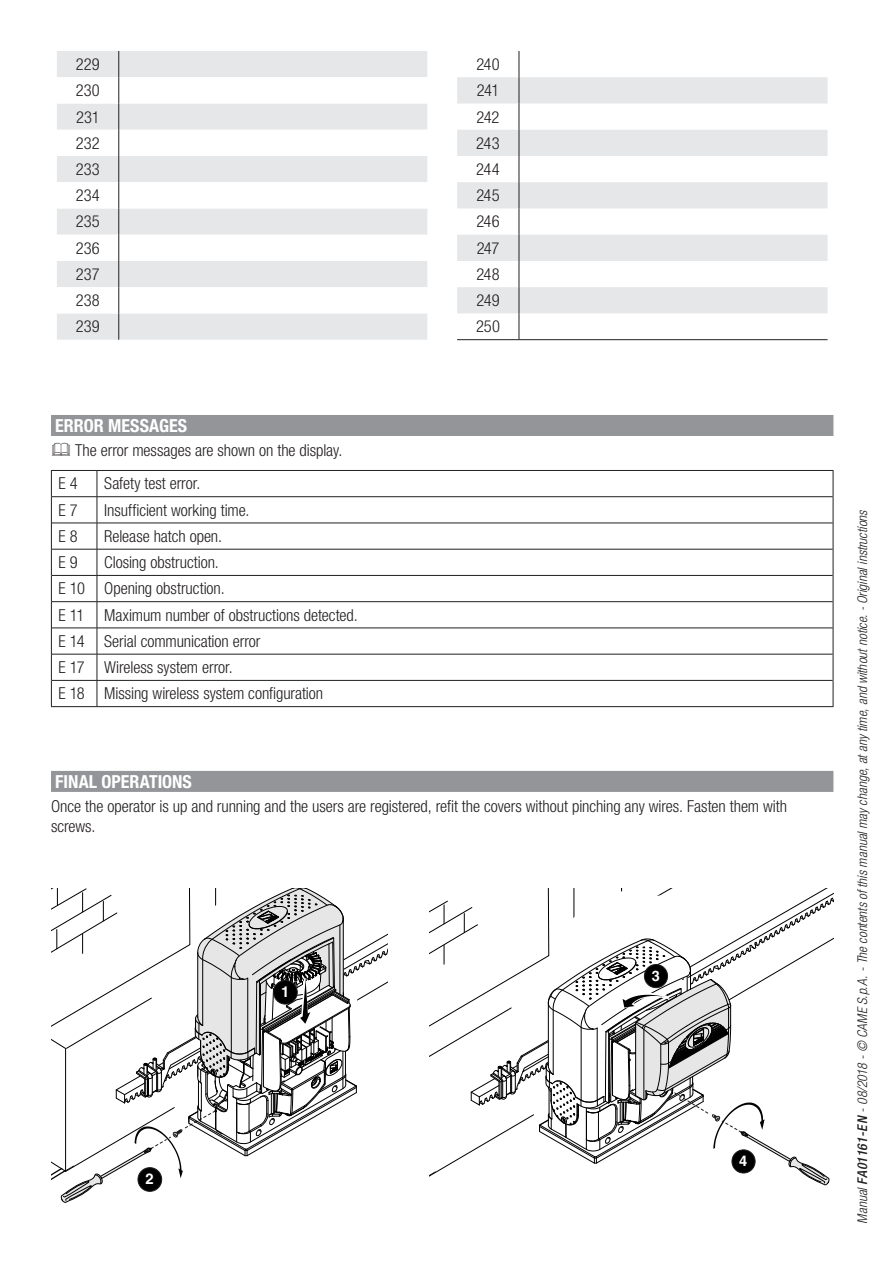
<style>
.page{position:relative;width:893px;height:1263px;background:#fff}
.page>*{position:absolute;margin:0;border:0;box-sizing:border-box;transform-origin:0 0}
.Lingua_su_grigio{font:700 condensed 18px "Helvetica Neue LTW1 G";color:#fff}
.t1{font:300 condensed 16.5px/19.8px "Helvetica Neue LTW1 G";letter-spacing:-.005em;color:#231f20}
.t2{font:700 14.85px "Helvetica";color:#fff}
.t3{font:700 14.55px "Helvetica";color:#fff}
.t4{font:italic 300 condensed 13.5px "Helvetica Neue LTW1 G";color:#231f20}
.s1{font-weight:500}
</style>
<div class="page">
<div style="left:57px;top:51px;width:370px;height:289px;background:#e6e7e9"></div>
<svg style="left:57px;top:77px;width:370px;height:236px"></svg>
<svg style="left:118px;top:51px;width:1px;height:289px"></svg>
<svg style="left:457px;top:77px;width:371px;height:236px;fill:#e6e7e9"></svg>
<svg style="left:519px;top:51px;width:1px;height:288px"></svg>
<hr style="left:457px;top:339px;width:62px;height:1px;background:#231f20">
<hr style="left:519px;top:339px;width:309px;height:1px;background:#231f20">
<svg style="left:51px;top:888px;width:336px;height:315px"></svg>
<svg style="left:429px;top:888px;width:405px;height:298px"></svg>
<div style="left:644px;top:964px;width:24px;height:24px;background:#000;border-radius:50%"></div>
<div style="left:644px;top:964px;width:24px;height:24px;border:1px solid #1d1d1b;border-radius:50%"></div>
<div style="left:732px;top:1150px;width:23px;height:23px;background:#000;border-radius:50%"></div>
<div style="left:732px;top:1149px;width:23px;height:24px;border:1px solid #1d1d1b;border-radius:50%"></div>
<div style="left:51px;top:771px;width:782px;height:21px;background:#939598"></div>
<div style="left:51px;top:415px;width:782px;height:21px;background:#939598"></div>
<hr style="left:51px;top:470px;width:46px;height:1px;background:#231f20">
<hr style="left:97px;top:470px;width:736px;height:1px;background:#231f20">
<hr style="left:52px;top:496px;width:45px;height:1px;background:#231f20">
<hr style="left:97px;top:496px;width:736px;height:1px;background:#231f20">
<hr style="left:52px;top:523px;width:45px;height:1px;background:#231f20">
<hr style="left:97px;top:523px;width:736px;height:1px;background:#231f20">
<hr style="left:52px;top:549px;width:45px;height:1px;background:#231f20">
<hr style="left:97px;top:549px;width:736px;height:1px;background:#231f20">
<hr style="left:52px;top:575px;width:45px;height:1px;background:#231f20">
<hr style="left:97px;top:575px;width:736px;height:1px;background:#231f20">
<hr style="left:52px;top:601px;width:45px;height:1px;background:#231f20">
<hr style="left:97px;top:601px;width:736px;height:1px;background:#231f20">
<hr style="left:52px;top:628px;width:45px;height:1px;background:#231f20">
<hr style="left:97px;top:628px;width:736px;height:1px;background:#231f20">
<hr style="left:52px;top:654px;width:45px;height:1px;background:#231f20">
<hr style="left:97px;top:654px;width:736px;height:1px;background:#231f20">
<hr style="left:52px;top:680px;width:45px;height:1px;background:#231f20">
<hr style="left:97px;top:680px;width:736px;height:1px;background:#231f20">
<svg style="left:97px;top:471px;width:1px;height:235px"></svg>
<hr style="left:51px;top:706px;width:46px;height:1px;background:#231f20">
<hr style="left:97px;top:706px;width:736px;height:1px;background:#231f20">
<svg style="left:51px;top:471px;width:1px;height:235px"></svg>
<svg style="left:833px;top:471px;width:1px;height:235px"></svg>
<p class="t1" style="left:76px;top:54px;width:26px">229</p>
<p class="t1" style="left:76px;top:81px;width:26px">230</p>
<p class="t1" style="left:76px;top:107px;width:25px">231</p>
<p class="t1" style="left:76px;top:133px;width:25px">232</p>
<p class="t1" style="left:76px;top:159px;width:26px">233</p>
<p class="t1" style="left:76px;top:186px;width:26px">234</p>
<p class="t1" style="left:76px;top:212px;width:26px">235</p>
<p class="t1" style="left:76px;top:238px;width:26px">236</p>
<p class="t1" style="left:76px;top:264px;width:25px">237</p>
<p class="t1" style="left:76px;top:291px;width:26px">238</p>
<p class="t1" style="left:76px;top:317px;width:25px">239</p>
<p class="Lingua_su_grigio" style="left:55px;top:415px;width:133px">ERROR MESSAGES</p>
<p class="t1" style="left:75px;top:440px;width:269px">The error messages are shown on the display.</p>
<p class="t1" style="left:59px;top:474px;width:21px">E 4</p>
<p class="t1" style="left:104px;top:474px;width:98px">Safety test error.</p>
<p class="t1" style="left:59px;top:500px;width:21px">E 7</p>
<p class="t1" style="left:104px;top:500px;width:147px">Insufficient working time.</p>
<p class="t1" style="left:59px;top:526px;width:21px">E 8</p>
<p class="t1" style="left:104px;top:526px;width:119px">Release hatch open.</p>
<p class="t1" style="left:59px;top:553px;width:21px">E 9</p>
<p class="t1" style="left:104px;top:553px;width:116px">Closing obstruction.</p>
<p class="t1" style="left:59px;top:579px;width:28px">E 10</p>
<p class="t1" style="left:104px;top:579px;width:122px">Opening obstruction.</p>
<p class="t1" style="left:59px;top:605px;width:27px">E 11</p>
<p class="t1" style="left:104px;top:605px;width:255px">Maximum number of obstructions detected.</p>
<p class="t1" style="left:59px;top:631px;width:28px">E 14</p>
<p class="t1" style="left:104px;top:631px;width:158px">Serial communication error</p>
<p class="t1" style="left:59px;top:658px;width:28px">E 17</p>
<p class="t1" style="left:104px;top:658px;width:130px">Wireless system error.</p>
<p class="t1" style="left:59px;top:684px;width:28px">E 18</p>
<p class="t1" style="left:104px;top:684px;width:221px">Missing wireless system configuration</p>
<p class="t1" style="left:476px;top:54px;width:25px">240</p>
<p class="t1" style="left:477px;top:81px;width:24px">241</p>
<p class="t1" style="left:477px;top:107px;width:25px">242</p>
<p class="t1" style="left:476px;top:133px;width:25px">243</p>
<p class="t1" style="left:476px;top:159px;width:25px">244</p>
<p class="t1" style="left:476px;top:186px;width:25px">245</p>
<p class="t1" style="left:476px;top:212px;width:25px">246</p>
<p class="t1" style="left:477px;top:238px;width:24px">247</p>
<p class="t1" style="left:476px;top:264px;width:25px">248</p>
<p class="t1" style="left:476px;top:291px;width:25px">249</p>
<p class="t1" style="left:476px;top:317px;width:25px">250</p>
<p class="Lingua_su_grigio" style="left:55px;top:771px;width:138px">FINAL OPERATIONS</p>
<p class="t1" style="left:51px;top:796px;width:738px">Once the operator is up and running and the users are registered, refit the covers without pinching any wires. Fasten them with screws.</p>
<p class="t2" style="left:145px;top:1170px;width:10px">2</p>
<p class="t2" style="left:281px;top:982px;width:10px">1</p>
<p class="t3" style="left:652px;top:966px;width:10px">3</p>
<p class="t3" style="left:739px;top:1152px;width:10px">4</p>
<p class="t4" style="left:855px;top:1224px;width:716px;rotate:-90deg">Manual <span class="s1">FA01161-EN</span> - 08/2018 - © CAME S.p.A. - The contents of this manual may change, at any time, and without notice. - Original instructions</p>
</div>
